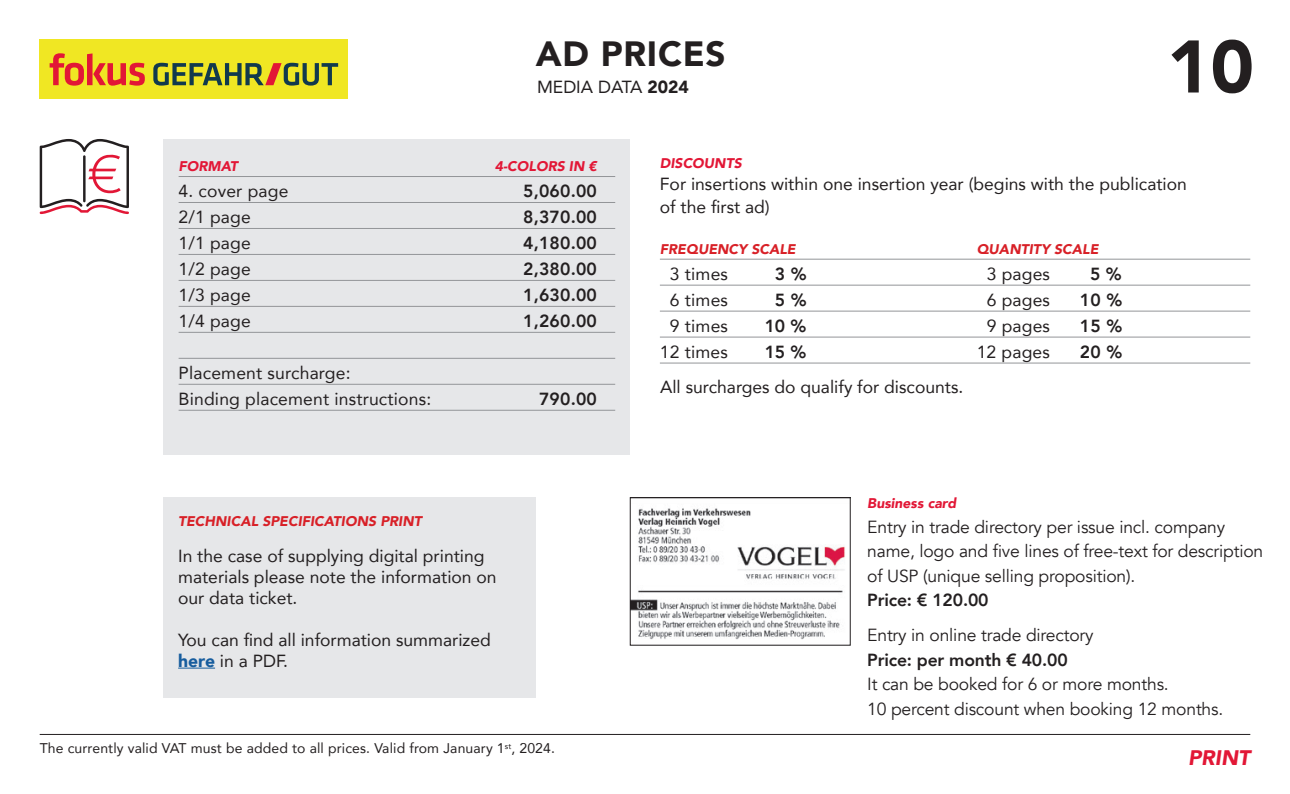
<style>
.page{position:relative;width:1290px;height:794px;background:#fff}
.page>*{position:absolute;margin:0;border:0;box-sizing:border-box;transform-origin:0 0}
.t1{font:900 73.5px "Avenir";color:#231f20}
.t2{font:900 35px "Avenir";letter-spacing:.02em;color:#231f20}
.t3{font:italic 900 21px "Avenir";color:#e21736}
.t4{font:17.5px/21px "Avenir";color:#231f20}
.t5{font:17.5px/24.5px "Avenir";letter-spacing:-.01em;color:#231f20}
.t6{font:800 17.5px "Avenir";letter-spacing:.01em;color:#231f20}
.t7{font:800 17.5px "Avenir";letter-spacing:-.01em;color:#231f20}
.t8{font:14px "Avenir";letter-spacing:.01em;color:#231f20}
.t9{font:italic 900 14px "Avenir";color:#d82027}
.t10{font:italic 900 14px "Avenir";color:#e21736}
.s1{font-weight:900}
.s2{font-weight:900;color:#175d9e}
</style>
<div class="page">
<hr style="left:40px;top:734px;width:1210px;height:1px;background:#231f20">
<div style="left:40px;top:40px;width:308px;height:59px;background:#f0e723"></div>
<svg style="left:50px;top:53px;width:95px;height:33px"></svg>
<svg style="left:153px;top:63px;width:185px;height:23px"></svg>
<div style="left:164px;top:139px;width:466px;height:315px;background:#e6e7e9"></div>
<hr style="left:179px;top:176px;width:436px;height:1px;background:#939598">
<hr style="left:179px;top:202px;width:436px;height:1px;background:#939598">
<hr style="left:179px;top:228px;width:436px;height:1px;background:#939598">
<hr style="left:179px;top:254px;width:436px;height:1px;background:#939598">
<hr style="left:179px;top:280px;width:436px;height:1px;background:#939598">
<hr style="left:179px;top:306px;width:436px;height:1px;background:#939598">
<hr style="left:179px;top:332px;width:436px;height:1px;background:#939598">
<hr style="left:179px;top:358px;width:436px;height:1px;background:#939598">
<hr style="left:179px;top:384px;width:436px;height:1px;background:#939598">
<hr style="left:179px;top:410px;width:436px;height:1px;background:#939598">
<svg style="left:40px;top:139px;width:89px;height:75px"></svg>
<img style="left:632px;top:508px;width:213px;height:132px">
<div style="left:630px;top:497px;width:221px;height:148px;border:1px solid #231f20"></div>
<div style="left:163px;top:497px;width:372px;height:200px;background:#e6e7e9"></div>
<hr style="left:178px;top:667px;width:37px;height:1px;background:#175d9e">
<hr style="left:660px;top:259px;width:590px;height:1px;background:#939598">
<hr style="left:660px;top:285px;width:590px;height:1px;background:#939598">
<hr style="left:660px;top:311px;width:590px;height:1px;background:#939598">
<hr style="left:660px;top:337px;width:590px;height:1px;background:#939598">
<hr style="left:660px;top:363px;width:590px;height:1px;background:#939598">
<h2 class="t2" style="left:536px;top:24px;width:191px">AD PRICES</h2>
<p class="t4" style="left:537px;top:76px;width:153px">MEDIA DATA <span class="s1">2024</span></p>
<h1 class="t1" style="left:1167px;top:4px;width:89px">10</h1>
<p class="t10" style="left:179px;top:155px;width:61px">FORMAT</p>
<p class="t10" style="left:495px;top:155px;width:104px">4-COLORS IN €</p>
<p class="t4" style="left:179px;top:180px;width:111px">4. cover page</p>
<p class="t6" style="left:523px;top:178px;width:75px">5,060.00</p>
<p class="t4" style="left:179px;top:206px;width:74px">2/1 page</p>
<p class="t6" style="left:523px;top:203px;width:75px">8,370.00</p>
<p class="t4" style="left:179px;top:232px;width:74px">1/1 page</p>
<p class="t6" style="left:523px;top:229px;width:75px">4,180.00</p>
<p class="t4" style="left:179px;top:258px;width:74px">1/2 page</p>
<p class="t6" style="left:523px;top:255px;width:75px">2,380.00</p>
<p class="t4" style="left:179px;top:284px;width:74px">1/3 page</p>
<p class="t6" style="left:523px;top:281px;width:75px">1,630.00</p>
<p class="t4" style="left:179px;top:310px;width:74px">1/4 page</p>
<p class="t6" style="left:523px;top:307px;width:75px">1,260.00</p>
<p class="t4" style="left:179px;top:359px;width:254px;line-height:25.9px">Placement surcharge:<br>Binding placement instructions:</p>
<p class="t6" style="left:539px;top:385px;width:59px">790.00</p>
<p class="t9" style="left:178px;top:509px;width:245px">TECHNICAL SPECIFICATIONS PRINT</p>
<p class="t4" style="left:178px;top:544px;width:320px">In the case of supplying digital printing materials please note the information on our data ticket.</p>
<p class="t4" style="left:178px;top:628px;width:314px">You can find all information summarized <span class="s2">here</span> in a PDF.</p>
<p class="t8" style="left:40px;top:737px;width:517px">The currently valid VAT must be added to all prices. Valid from January 1<sup>st</sup>, 2024.</p>
<p class="t10" style="left:660px;top:151px;width:83px">DISCOUNTS</p>
<p class="t4" style="left:660px;top:172px;width:528px;line-height:22.8px">For insertions within one insertion year (begins with the publication of the first ad)</p>
<p class="t9" style="left:660px;top:237px;width:137px">FREQUENCY SCALE</p>
<p class="t9" style="left:977px;top:237px;width:123px">QUANTITY SCALE</p>
<p class="t4" style="left:670px;top:263px;width:60px">3 times</p>
<p class="t6" style="left:775px;top:260px;width:33px">3 %</p>
<p class="t4" style="left:987px;top:263px;width:65px">3 pages</p>
<p class="t6" style="left:1090px;top:260px;width:33px">5 %</p>
<p class="t4" style="left:670px;top:289px;width:60px">6 times</p>
<p class="t6" style="left:775px;top:286px;width:33px">5 %</p>
<p class="t4" style="left:987px;top:289px;width:65px">6 pages</p>
<p class="t6" style="left:1080px;top:286px;width:44px">10 %</p>
<p class="t4" style="left:670px;top:315px;width:60px">9 times</p>
<p class="t6" style="left:765px;top:312px;width:43px">10 %</p>
<p class="t4" style="left:987px;top:315px;width:65px">9 pages</p>
<p class="t6" style="left:1080px;top:312px;width:44px">15 %</p>
<p class="t4" style="left:660px;top:341px;width:70px">12 times</p>
<p class="t6" style="left:765px;top:338px;width:43px">15 %</p>
<p class="t4" style="left:977px;top:341px;width:75px">12 pages</p>
<p class="t6" style="left:1080px;top:338px;width:44px">20 %</p>
<p class="t4" style="left:660px;top:376px;width:305px">All surcharges do qualify for discounts.</p>
<p class="t10" style="left:867px;top:492px;width:90px">Business card</p>
<p class="t5" style="left:867px;top:514px;width:397px">Entry in trade directory per issue incl. company name, logo and five lines of free-text for description of USP (unique selling proposition).</p>
<p class="t7" style="left:867px;top:586px;width:123px">Price: € 120.00</p>
<p class="t5" style="left:867px;top:623px;width:228px">Entry in online trade directory</p>
<p class="t7" style="left:867px;top:646px;width:202px">Price: per month € 40.00</p>
<p class="t5" style="left:867px;top:672px;width:358px">It can be booked for 6 or more months.<br>10 percent discount when booking 12 months.</p>
<p class="t3" style="left:1188px;top:740px;width:64px">PRINT</p>
</div>
